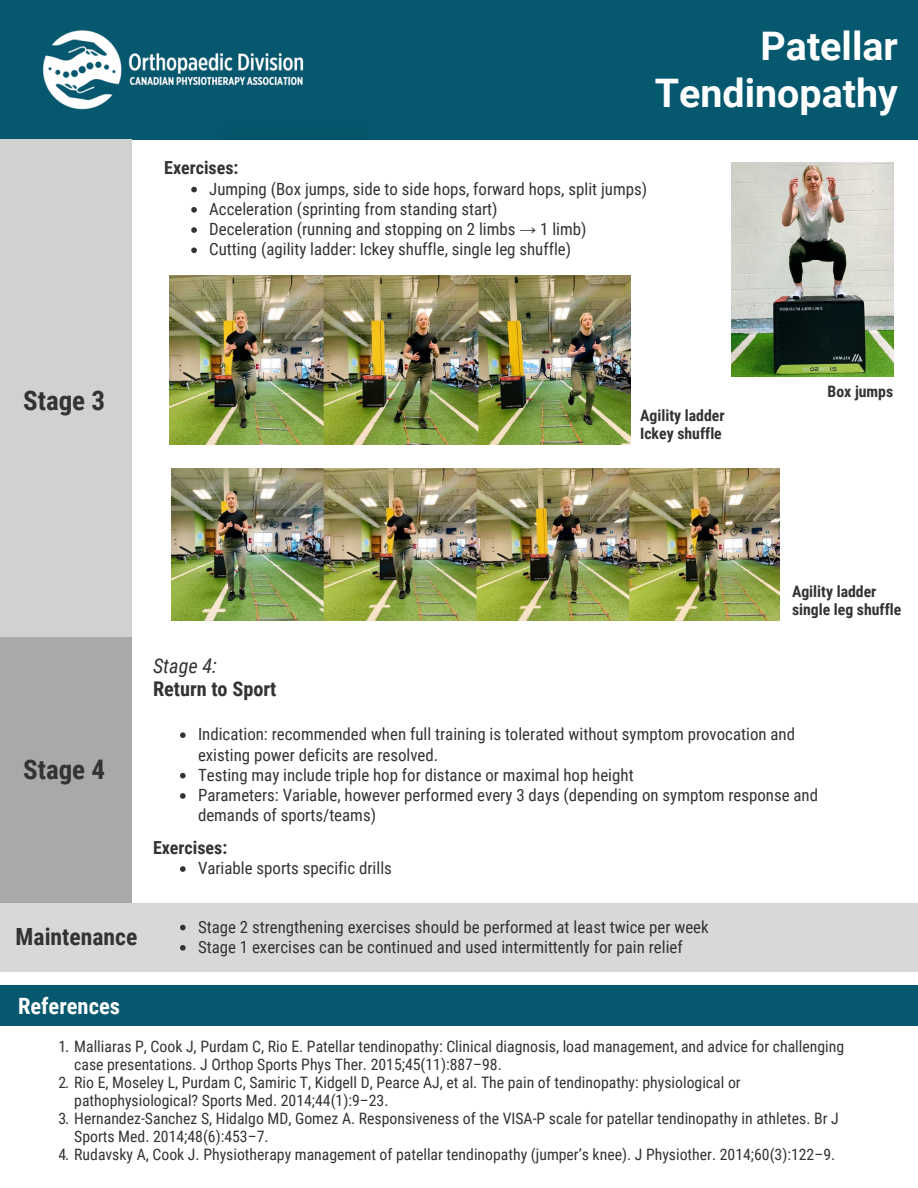
<style>
.page{position:relative;width:918px;height:1188px;background:#fff}
.page>*{position:absolute;margin:0;border:0;box-sizing:border-box;transform-origin:0 0}
.t1{font:700 39.3px/47.2px "Roboto";color:#fff;text-align:right}
.t2{font:700 27px "Roboto Condensed";color:#333}
.t3{font:27px "Roboto";color:#fff}
.t4{font:700 23.7px "Roboto Condensed";color:#333}
.t5{font:700 22.5px "Roboto Condensed";color:#fff}
.t6{font:700 20.25px "Roboto Condensed";color:#333}
.t7{font:italic 20.25px "Roboto Condensed";color:#333}
.t8{font:700 18px "Roboto Condensed";color:#333}
.t9{font:16.8px/20.2px "Roboto Condensed";color:#333}
.t10{font:15.75px/18px "Roboto Condensed";color:#333}
.t11{font:700 15.75px/18px "Roboto Condensed";color:#333}
.s1{font-family:"Times New Roman"}
</style>
<div class="page">
<div style="left:0;top:637px;width:132px;height:266px;background:#a9a9a9"></div>
<div style="left:0;top:0;width:918px;height:139px;background:#06586f"></div>
<img style="left:43px;top:30px;width:326px;height:110px">
<div style="left:0;top:139px;width:132px;height:498px;background:#d1d1d1"></div>
<svg style="left:191px;top:187px;width:6px;height:5px"></svg>
<svg style="left:191px;top:207px;width:6px;height:6px"></svg>
<svg style="left:191px;top:227px;width:6px;height:6px"></svg>
<svg style="left:191px;top:248px;width:6px;height:5px"></svg>
<img style="left:731px;top:162px;width:162px;height:215px">
<img style="left:170px;top:276px;width:461px;height:168px">
<img style="left:171px;top:468px;width:609px;height:153px">
<div style="left:0;top:986px;width:918px;height:40px;background:#06586f"></div>
<svg style="left:180px;top:732px;width:6px;height:6px"></svg>
<svg style="left:180px;top:773px;width:6px;height:5px"></svg>
<svg style="left:180px;top:793px;width:6px;height:6px"></svg>
<svg style="left:180px;top:866px;width:6px;height:6px"></svg>
<div style="left:0;top:903px;width:918px;height:69px;background:#d8d8d8"></div>
<svg style="left:180px;top:925px;width:6px;height:5px"></svg>
<svg style="left:180px;top:945px;width:6px;height:6px"></svg>
<h2 class="t2" style="left:23px;top:381px;width:83px">Stage 3</h2>
<h1 class="t1" style="left:655px;top:21px;width:245px">Patellar<br>Tendinopathy</h1>
<p class="t8" style="left:164px;top:155px;width:76px">Exercises:</p>
<p class="t9" style="left:209px;top:178px;width:439px">Jumping (Box jumps, side to side hops, forward hops, split jumps)<br>Acceleration (sprinting from standing start)<br>Deceleration (running and stopping on 2 limbs <span class="s1">→</span> 1 limb)<br>Cutting (agility ladder: Ickey shuffle, single leg shuffle)</p>
<p class="t11" style="left:828px;top:382px;width:67px">Box jumps</p>
<p class="t11" style="left:640px;top:406px;width:86px">Agility ladder<br>Ickey shuffle</p>
<h2 class="t2" style="left:23px;top:750px;width:83px">Stage 4</h2>
<p class="t11" style="left:792px;top:582px;width:111px">Agility ladder single leg shuffle</p>
<p class="t7" style="left:153px;top:651px;width:65px">Stage 4:</p>
<p class="t6" style="left:153px;top:675px;width:125px">Return to Sport</p>
<p class="t9" style="left:198px;top:724px;width:622px">Indication: recommended when full training is tolerated without symptom provocation and existing power deficits are resolved.<br>Testing may include triple hop for distance or maximal hop height<br>Parameters: Variable, however performed every 3 days (depending on symptom response and demands of sports/teams)</p>
<p class="t8" style="left:153px;top:835px;width:76px">Exercises:</p>
<p class="t9" style="left:198px;top:857px;width:195px">Variable sports specific drills</p>
<h3 class="t4" style="left:16px;top:920px;width:123px">Maintenance</h3>
<p class="t9" style="left:198px;top:916px;width:512px">Stage 2 strengthening exercises should be performed at least twice per week<br>Stage 1 exercises can be continued and used intermittently for pain relief</p>
<h3 class="t5" style="left:18px;top:990px;width:104px">References</h3>
<h2 class="t3" style="left:16px;top:974px;width:137px">References</h2>
<p class="t10" style="left:74px;top:1037px;width:772px;text-indent:-16px">1. Malliaras P, Cook J, Purdam C, Rio E. Patellar tendinopathy: Clinical diagnosis, load management, and advice for challenging case presentations. J Orthop Sports Phys Ther. 2015;45(11):887–98.</p>
<p class="t10" style="left:74px;top:1073px;width:668px;text-indent:-16px">2. Rio E, Moseley L, Purdam C, Samiric T, Kidgell D, Pearce AJ, et al. The pain of tendinopathy: physiological or pathophysiological? Sports Med. 2014;44(1):9–23.</p>
<p class="t10" style="left:74px;top:1109px;width:766px;text-indent:-16px">3. Hernandez-Sanchez S, Hidalgo MD, Gomez A. Responsiveness of the VISA-P scale for patellar tendinopathy in athletes. Br J<br>Sports Med. 2014;48(6):453–7.</p>
<p class="t10" style="left:58px;top:1145px;width:778px">4. Rudavsky A, Cook J. Physiotherapy management of patellar tendinopathy (jumper’s knee). J Physiother. 2014;60(3):122–9.</p>
</div>
